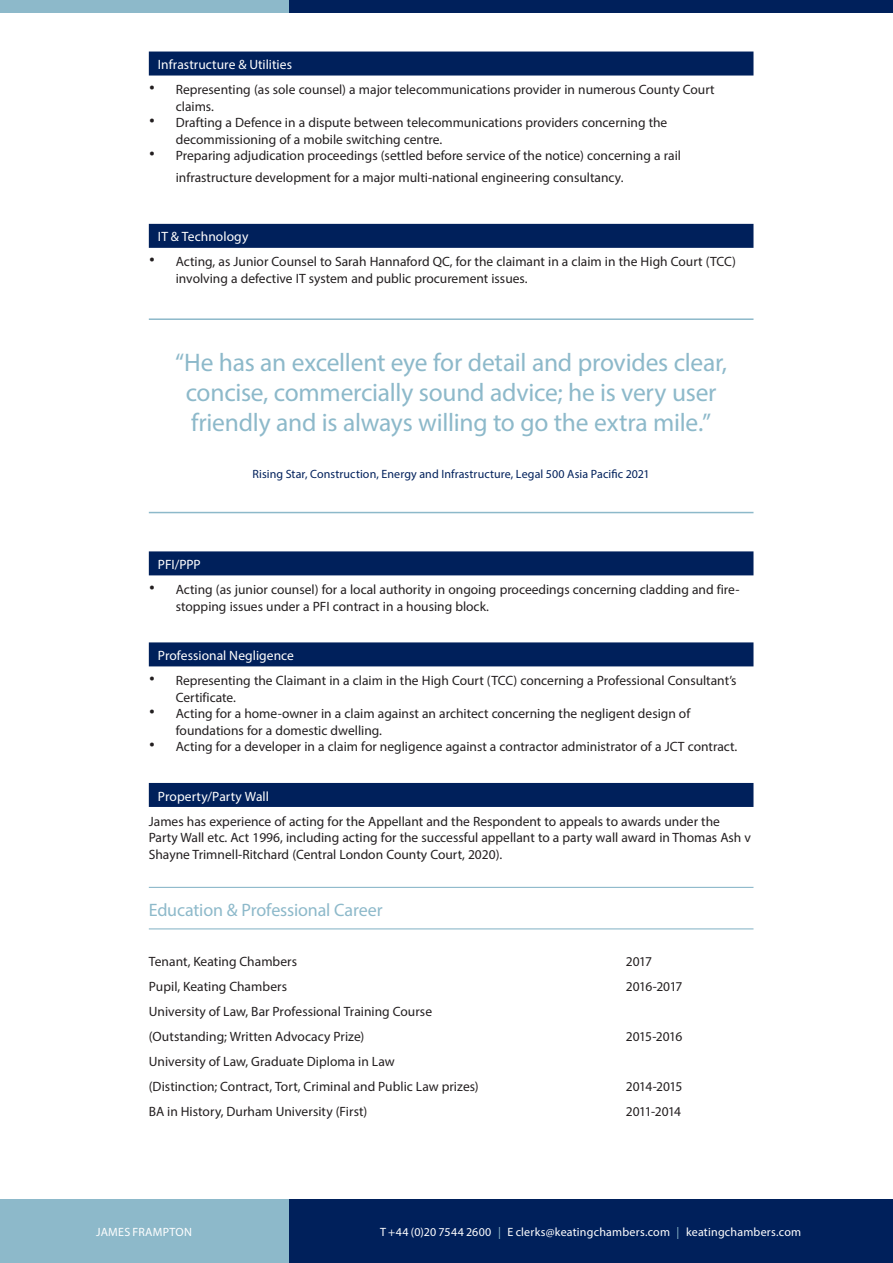
<style>
.page{position:relative;width:893px;height:1263px;background:#fff}
.page>*{position:absolute;margin:0;border:0;box-sizing:border-box;transform-origin:0 0}
.t1{font:25.5px/30px "Myriad Pro";letter-spacing:-.01em;color:#8db9ca;text-align:center}
.t2{font:18px "Myriad Pro";letter-spacing:-.01em;color:#8db9ca}
.t3{font:13.5px/16.5px "Myriad Pro";color:#231f20}
.t4{font:13.5px "Myriad Pro";letter-spacing:.005em;color:#fff}
.t5{font:13.5px "Myriad Pro";letter-spacing:-.04em;color:#231f20}
.t6{font:12px "Myriad Pro";letter-spacing:.02em;color:#fff}
.t7{font:12px "Myriad Pro";letter-spacing:.005em;color:#00205b}
.s1{font-family:"Helvetica";font-size:18px}
.s2{color:#8db9ca}
</style>
<div class="page">
<div style="left:288px;top:1199px;width:605px;height:64px;background:#00205b"></div>
<div style="left:0;top:1199px;width:288px;height:64px;background:#8db9ca"></div>
<div style="left:289px;top:0;width:604px;height:13px;background:#00205b"></div>
<div style="left:0;top:0;width:289px;height:13px;background:#8db9ca"></div>
<div style="left:149px;top:52px;width:604px;height:24px;background:#00205b"></div>
<div style="left:149px;top:224px;width:604px;height:24px;background:#00205b"></div>
<hr style="left:149px;top:318px;width:604px;height:2px;background:#8db9ca">
<hr style="left:149px;top:512px;width:604px;height:1px;background:#8db9ca">
<div style="left:149px;top:551px;width:604px;height:24px;background:#00205b"></div>
<div style="left:149px;top:642px;width:604px;height:24px;background:#00205b"></div>
<div style="left:149px;top:783px;width:604px;height:24px;background:#00205b"></div>
<hr style="left:149px;top:887px;width:604px;height:1px;background:#8db9ca">
<hr style="left:149px;top:928px;width:604px;height:1px;background:#8db9ca">
<p class="t4" style="left:158px;top:56px;width:136px">Infrastructure &amp; Utilities</p>
<p class="t3" style="left:176px;top:81px;width:540px;text-indent:-27px"><span class="s1">•</span> Representing (as sole counsel) a major telecommunications provider in numerous County Court claims.</p>
<p class="t3" style="left:176px;top:114px;width:493px;text-indent:-27px"><span class="s1">•</span> Drafting a Defence in a dispute between telecommunications providers concerning the decommissioning of a mobile switching centre.</p>
<p class="t3" style="left:176px;top:145px;width:507px;line-height:21.6px;text-indent:-27px"><span class="s1">•</span> Preparing adjudication proceedings (settled before service of the notice) concerning a rail infrastructure development for a major multi-national engineering consultancy.</p>
<p class="t4" style="left:158px;top:229px;width:92px">IT &amp; Technology</p>
<p class="t3" style="left:176px;top:253px;width:562px;text-indent:-27px"><span class="s1">•</span> Acting, as Junior Counsel to Sarah Hannaford QC, for the claimant in a claim in the High Court (TCC) involving a defective IT system and public procurement issues.</p>
<p class="t1" style="left:175px;top:347px;width:553px">“He has an excellent eye for detail and provides clear, concise, commercially sound advice; he is very user friendly and is always willing to go the extra mile.”</p>
<p class="t7" style="left:253px;top:467px;width:398px">Rising Star, Construction, Energy and Infrastructure, Legal 500 Asia Pacific 2021</p>
<p class="t4" style="left:158px;top:556px;width:44px">PFI/PPP</p>
<p class="t3" style="left:176px;top:581px;width:565px;text-indent:-27px"><span class="s1">•</span> Acting (as junior counsel) for a local authority in ongoing proceedings concerning cladding and fire&shy;stopping issues under a PFI contract in a housing block.</p>
<p class="t4" style="left:158px;top:647px;width:138px">Professional Negligence</p>
<p class="t3" style="left:176px;top:672px;width:562px;text-indent:-27px"><span class="s1">•</span> Representing the Claimant in a claim in the High Court (TCC) concerning a Professional Consultant’s<br>Certificate.</p>
<p class="t3" style="left:176px;top:705px;width:516px;text-indent:-27px"><span class="s1">•</span> Acting for a home-owner in a claim against an architect concerning the negligent design of foundations for a domestic dwelling.</p>
<p class="t3" style="left:149px;top:738px;width:590px"><span class="s1">•</span> Acting for a developer in a claim for negligence against a contractor administrator of a JCT contract.</p>
<p class="t4" style="left:158px;top:788px;width:112px">Property/Party Wall</p>
<p class="t3" style="left:149px;top:812px;width:604px">James has experience of acting for the Appellant and the Respondent to appeals to awards under the<br>Party Wall etc. Act 1996, including acting for the successful appellant to a party wall award in Thomas Ash v<br>Shayne Trimnell-Ritchard (Central London County Court, 2020).</p>
<p class="t2" style="left:149px;top:898px;width:235px">Education &amp; Professional Career</p>
<p class="t3" style="left:149px;top:953px;width:150px">Tenant, Keating Chambers</p>
<p class="t3" style="left:626px;top:953px;width:28px">2017</p>
<p class="t3" style="left:149px;top:978px;width:140px">Pupil, Keating Chambers</p>
<p class="t5" style="left:626px;top:978px;width:58px">2016-2017</p>
<p class="t3" style="left:149px;top:1003px;width:285px">University of Law, Bar Professional Training Course</p>
<p class="t3" style="left:149px;top:1028px;width:217px">(Outstanding; Written Advocacy Prize)</p>
<p class="t5" style="left:626px;top:1028px;width:58px">2015-2016</p>
<p class="t3" style="left:149px;top:1053px;width:247px">University of Law, Graduate Diploma in Law</p>
<p class="t3" style="left:149px;top:1078px;width:331px">(Distinction; Contract, Tort, Criminal and Public Law prizes)</p>
<p class="t5" style="left:626px;top:1078px;width:58px">2014-2015</p>
<p class="t3" style="left:149px;top:1103px;width:220px">BA in History, Durham University (First)</p>
<p class="t5" style="left:626px;top:1103px;width:57px">2011-2014</p>
<p class="t6" style="left:96px;top:1224px;width:97px">JAMES FRAMPTON</p>
<p class="t6" style="left:380px;top:1224px;width:423px">T +44 (0)20 7544 2600 <span class="s2">|</span> E clerks@keatingchambers.com <span class="s2">|</span> keatingchambers.com</p>
</div>
